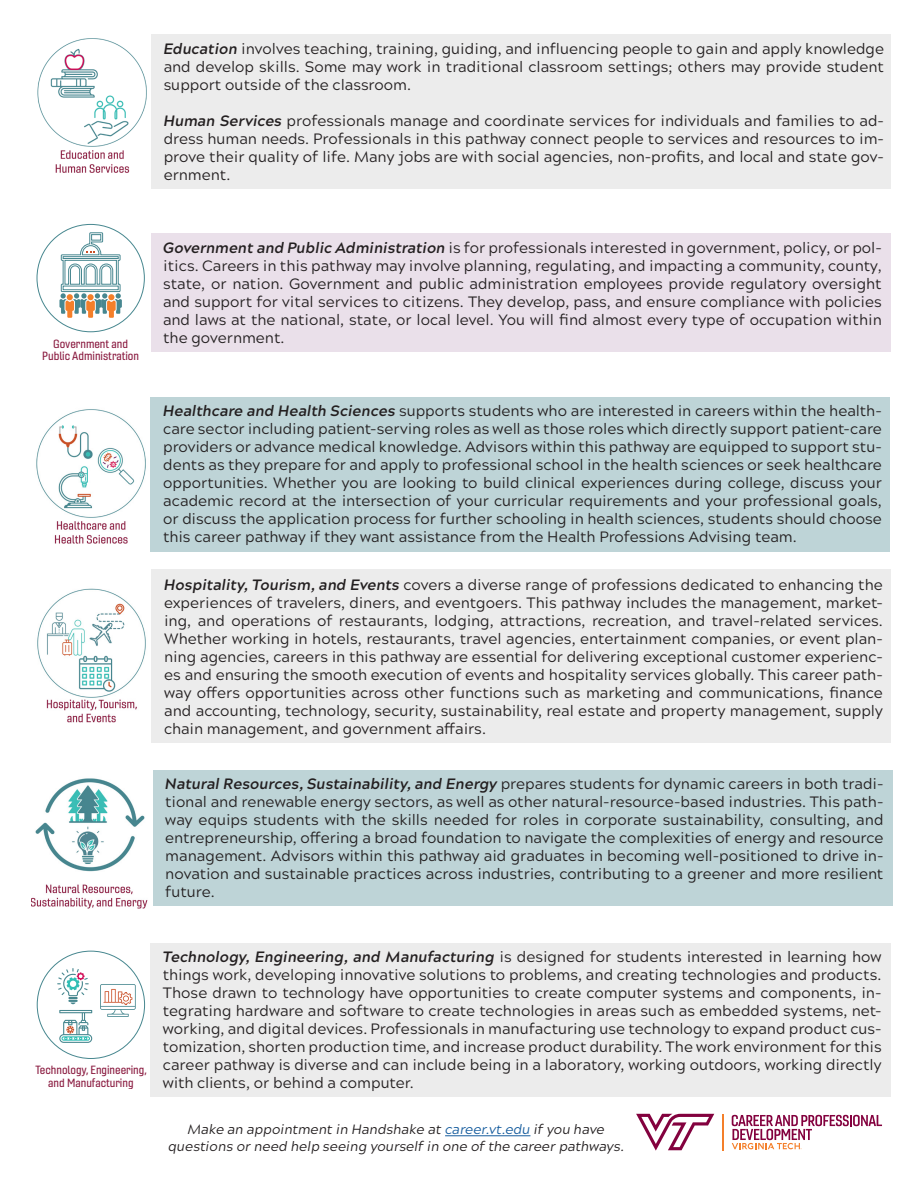
<style>
.page{position:relative;width:918px;height:1188px;background:#fff}
.page>*{position:absolute;margin:0;border:0;box-sizing:border-box;transform-origin:0 0}
.t1{font:15px/18px "Acherus Grotesque";color:#231f20;text-align:justify}
.t2{font:italic 13.5px "Acherus Grotesque";color:#231f20}
.t3{font:11.55px/12.5px "Gineso Nor Med";color:#8a1b40;text-align:center}
.s1{font-weight:700;font-style:italic}
.s2{color:#175d9e}
</style>
<div class="page">
<div style="left:151px;top:34px;width:740px;height:155px;background:#ececec"></div>
<img style="left:37px;top:38px;width:110px;height:135px">
<svg style="left:59px;top:232px;width:63px;height:86px"></svg>
<div style="left:151px;top:233px;width:739px;height:119px;background:#eae0ea"></div>
<img style="left:36px;top:409px;width:110px;height:135px">
<div style="left:150px;top:397px;width:740px;height:155px;background:#bed4d7"></div>
<div style="left:151px;top:569px;width:739px;height:174px;background:#ececec"></div>
<img style="left:37px;top:588px;width:109px;height:135px">
<img style="left:31px;top:778px;width:117px;height:131px">
<div style="left:153px;top:770px;width:740px;height:136px;background:#bed4d7"></div>
<svg style="left:59px;top:1010px;width:33px;height:33px"></svg>
<svg style="left:100px;top:984px;width:36px;height:33px"></svg>
<svg style="left:57px;top:968px;width:32px;height:36px"></svg>
<div style="left:150px;top:943px;width:741px;height:153px;background:#ececec"></div>
<svg style="left:636px;top:1114px;width:78px;height:37px"></svg>
<hr style="left:722px;top:1114px;width:1px;height:37px;background:#f47f2a">
<svg style="left:732px;top:1115px;width:150px;height:34px"></svg>
<hr style="left:445px;top:1135px;width:85px;height:1px;background:#175d9e">
<p class="t1" style="left:164px;top:39px;width:722px"><span class="s1">Education</span> involves teaching, training, guiding, and influencing people to gain and apply knowledge and develop skills. Some may work in traditional classroom settings; others may provide student support outside of the classroom.</p>
<p class="t1" style="left:164px;top:111px;width:722px"><span class="s1">Human Services</span> professionals manage and coordinate services for individuals and families to ad&shy;dress human needs. Professionals in this pathway connect people to services and resources to im&shy;prove their quality of life. Many jobs are with social agencies, non-profits, and local and state gov&shy;ernment.</p>
<p class="t3" style="left:42px;top:337px;width:98px">Government and<br>Public Administration</p>
<p class="t1" style="left:163px;top:238px;width:720px"><span class="s1">Government and Public Administration</span> is for professionals interested in government, policy, or pol&shy;itics. Careers in this pathway may involve planning, regulating, and impacting a community, county, state, or nation. Government and public administration employees provide regulatory oversight and support for vital services to citizens. They develop, pass, and ensure compliance with policies and laws at the national, state, or local level. You will find almost every type of occupation within the government.</p>
<p class="t1" style="left:163px;top:401px;width:720px"><span class="s1">Healthcare and Health Sciences</span> supports students who are interested in careers within the health&shy;care sector including patient-serving roles as well as those roles which directly support patient-care providers or advance medical knowledge. Advisors within this pathway are equipped to support stu&shy;dents as they prepare for and apply to professional school in the health sciences or seek healthcare opportunities. Whether you are looking to build clinical experiences during college, discuss your academic record at the intersection of your curricular requirements and your professional goals, or discuss the application process for further schooling in health sciences, students should choose this career pathway if they want assistance from the Health Professions Advising team.</p>
<p class="t1" style="left:164px;top:574px;width:720px"><span class="s1">Hospitality, Tourism, and Events</span> covers a diverse range of professions dedicated to enhancing the experiences of travelers, diners, and eventgoers. This pathway includes the management, market&shy;ing, and operations of restaurants, lodging, attractions, recreation, and travel-related services.<br>Whether working in hotels, restaurants, travel agencies, entertainment companies, or event plan&shy;ning agencies, careers in this pathway are essential for delivering exceptional customer experienc&shy;es and ensuring the smooth execution of events and hospitality services globally. This career path&shy;way offers opportunities across other functions such as marketing and communications, finance and accounting, technology, security, sustainability, real estate and property management, supply chain management, and government affairs.</p>
<p class="t1" style="left:165px;top:774px;width:720px"><span class="s1">Natural Resources, Sustainability, and Energy</span> prepares students for dynamic careers in both tradi&shy;tional and renewable energy sectors, as well as other natural-resource-based industries. This path&shy;way equips students with the skills needed for roles in corporate sustainability, consulting, and entrepreneurship, offering a broad foundation to navigate the complexities of energy and resource management. Advisors within this pathway aid graduates in becoming well-positioned to drive in&shy;novation and sustainable practices across industries, contributing to a greener and more resilient future.</p>
<p class="t3" style="left:35px;top:1063px;width:113px;line-height:13px">Technology, Engineering, and Manufacturing</p>
<p class="t1" style="left:163px;top:947px;width:720px"><span class="s1">Technology, Engineering, and Manufacturing</span> is designed for students interested in learning how things work, developing innovative solutions to problems, and creating technologies and products.<br>Those drawn to technology have opportunities to create computer systems and components, in&shy;tegrating hardware and software to create technologies in areas such as embedded systems, net&shy;working, and digital devices. Professionals in manufacturing use technology to expand product cus&shy;tomization, shorten production time, and increase product durability. The work environment for this career pathway is diverse and can include being in a laboratory, working outdoors, working directly with clients, or behind a computer.</p>
<p class="t2" style="left:188px;top:1118px;width:418px">Make an appointment in Handshake at <span class="s2">career.vt.edu</span> if you have</p>
<p class="t2" style="left:168px;top:1135px;width:457px">questions or need help seeing yourself in one of the career pathways.</p>
</div>
